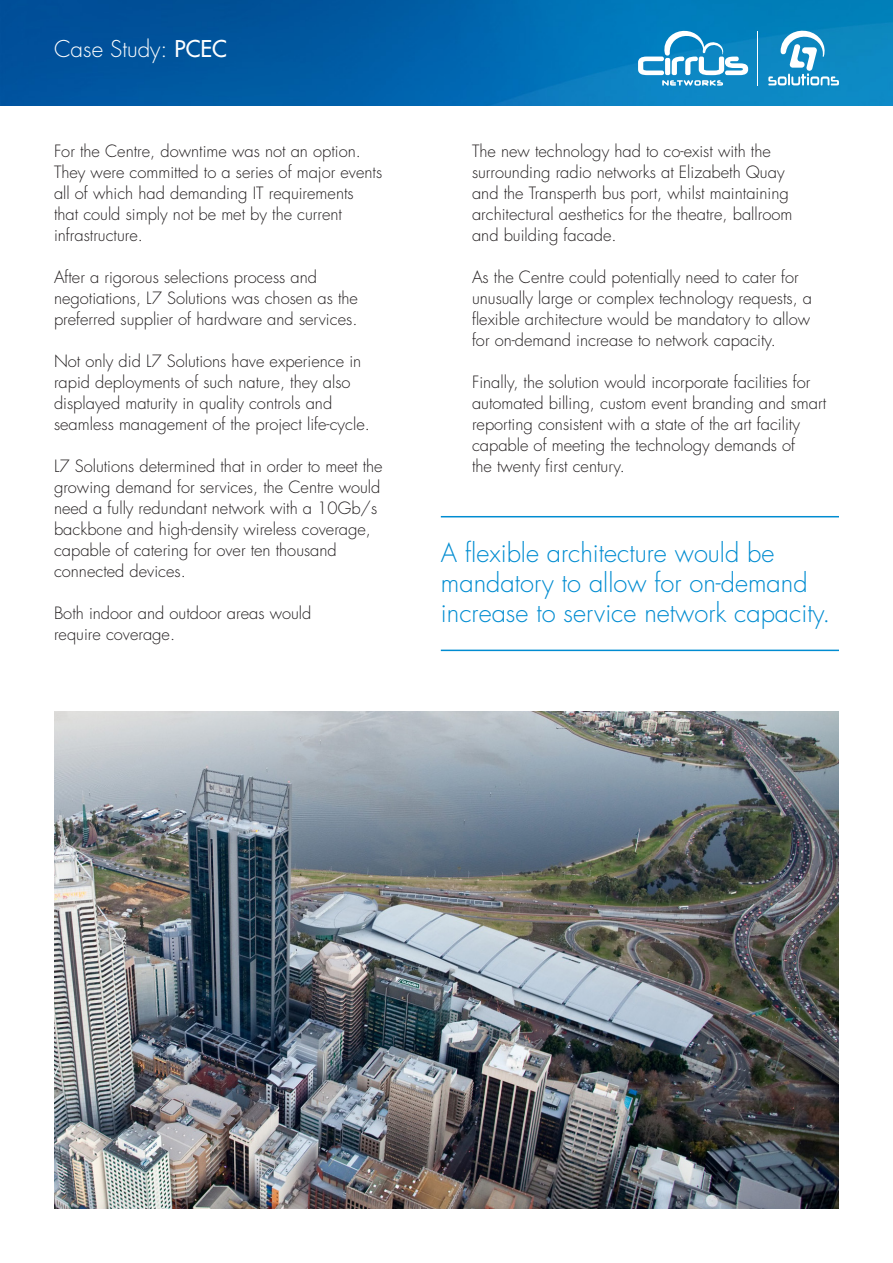
<style>
.page{position:relative;width:893px;height:1263px;background:#fff}
.page>*{position:absolute;margin:0;border:0;box-sizing:border-box;transform-origin:0 0}
.t1{font:300 25.5px/30px "Futura";color:#008cd1}
.t2{font:300 22.5px "Futura";color:#fff}
.t3{font:300 16.5px/21px "Futura";color:#231f20}
.s1{font-weight:400}
</style>
<div class="page">
<img style="left:0;top:0;width:893px;height:105px">
<img style="left:54px;top:711px;width:785px;height:498px">
<hr style="left:441px;top:516px;width:398px;height:1px;background:#008cd1">
<hr style="left:441px;top:650px;width:398px;height:1px;background:#008cd1">
<svg style="left:638px;top:29px;width:110px;height:57px"></svg>
<svg style="left:768px;top:28px;width:71px;height:57px"></svg>
<hr style="left:757px;top:31px;width:1px;height:55px;background:#fff">
<p class="t2" style="left:54px;top:35px;width:175px">Case Study: <span class="s1">PCEC</span></p>
<p class="t3" style="left:54px;top:141px;width:330px">For the Centre, downtime was not an option.<br>They were committed to a series of major events all of which had demanding IT requirements<br>that could simply not be met by the current infrastructure.</p>
<p class="t3" style="left:54px;top:267px;width:306px">After a rigorous selections process and negotiations, L7 Solutions was chosen as the preferred supplier of hardware and services.</p>
<p class="t3" style="left:54px;top:351px;width:317px">Not only did L7 Solutions have experience in rapid deployments of such nature, they also displayed maturity in quality controls and seamless management of the project life-cycle.</p>
<p class="t3" style="left:54px;top:456px;width:330px">L7 Solutions determined that in order to meet the growing demand for services, the Centre would need a fully redundant network with a 10Gb/s backbone and high-density wireless coverage, capable of catering for over ten thousand connected devices.</p>
<p class="t3" style="left:54px;top:603px;width:259px">Both indoor and outdoor areas would</p>
<p class="t3" style="left:54px;top:624px;width:123px">require coverage.</p>
<p class="t3" style="left:472px;top:141px;width:322px">The new technology had to co-exist with the surrounding radio networks at Elizabeth Quay and the Transperth bus port, whilst maintaining architectural aesthetics for the theatre, ballroom</p>
<p class="t3" style="left:472px;top:225px;width:146px">and building facade.</p>
<p class="t3" style="left:472px;top:267px;width:342px">As the Centre could potentially need to cater for unusually large or complex technology requests, a flexible architecture would be mandatory to allow</p>
<p class="t3" style="left:472px;top:330px;width:305px">for on-demand increase to network capacity.</p>
<p class="t3" style="left:472px;top:372px;width:356px">Finally, the solution would incorporate facilities for automated billing, custom event branding and smart reporting consistent with a state of the art facility capable of meeting the technology demands of</p>
<p class="t3" style="left:472px;top:456px;width:154px">the twenty first century.</p>
<p class="t1" style="left:441px;top:539px;width:391px">A flexible architecture would be mandatory to allow for on-demand increase to service network capacity.</p>
</div>
